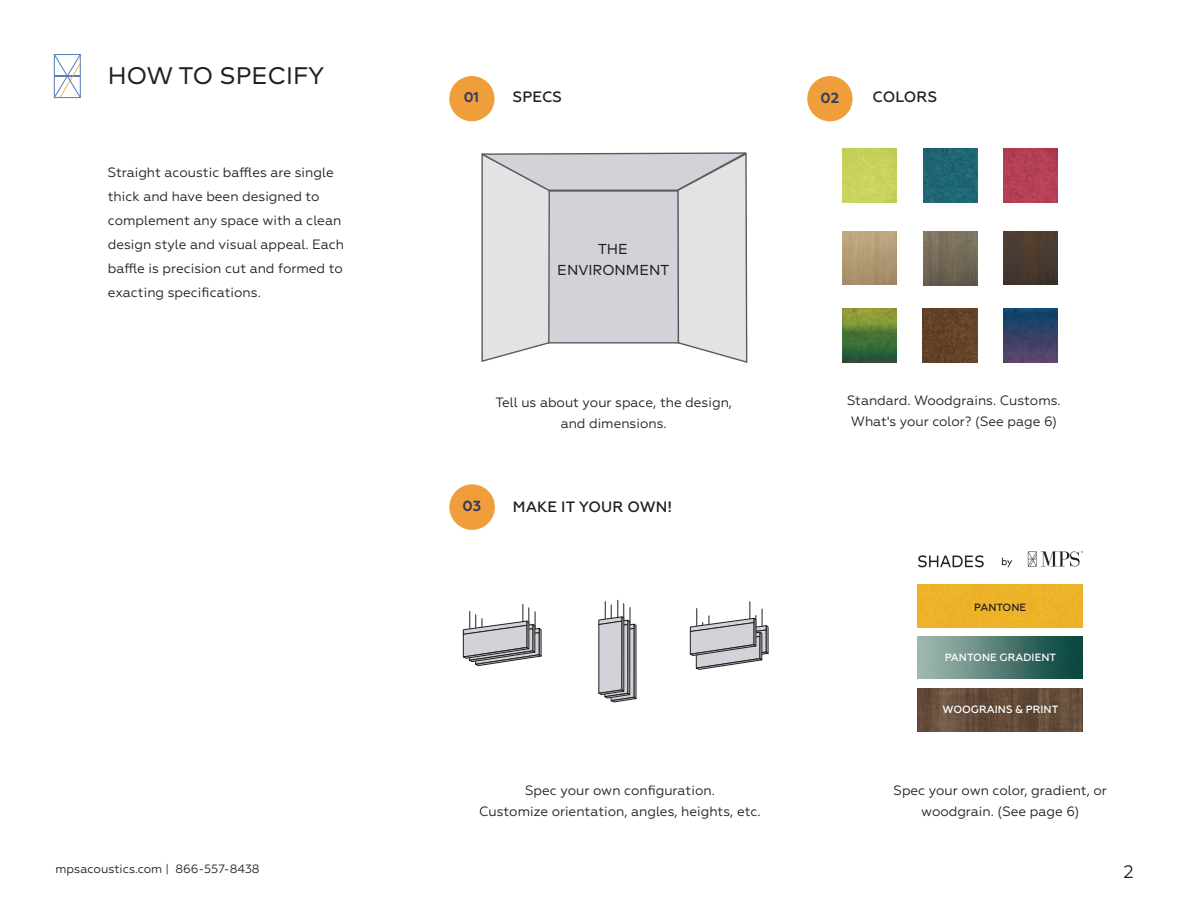
<style>
.page{position:relative;width:1188px;height:918px;background:#fff}
.page>*{position:absolute;margin:0;border:0;box-sizing:border-box;transform-origin:0 0}
.t1{font:24px "Mark";color:#231f20}
.t2{font:18px "Geometria";color:#231f20}
.t3{font:500 15px "Geometria";letter-spacing:.01em;color:#231f20}
.t4{font:700 14.7px "Geometria";color:#343f5a}
.t5{font:700 14.55px "Geometria";color:#343f5a}
.t6{font:14.4px/20.1px "Mark";color:#231f20;text-align:center}
.t7{font:700 14.1px "Geometria";color:#343f5a}
.t8{font:13.5px/24px "Geometria";color:#231f20;text-align:center}
.t9{font:12px "Geometria";color:#231f20}
.t10{font:500 10.5px "Geometria";color:#fff}
.t11{font:500 10.5px "Geometria";color:#231f20}
</style>
<div class="page">
<svg style="left:689px;top:602px;width:80px;height:68px"></svg>
<svg style="left:598px;top:600px;width:39px;height:103px"></svg>
<div style="left:449px;top:484px;width:46px;height:46px;background:#f09e3c;border-radius:50%"></div>
<div style="left:807px;top:76px;width:46px;height:45px;background:#f09e3c;border-radius:50%"></div>
<div style="left:449px;top:76px;width:46px;height:45px;background:#f09e3c;border-radius:50%"></div>
<svg style="left:54px;top:54px;width:27px;height:44px"></svg>
<img style="left:918px;top:688px;width:165px;height:44px">
<div style="left:917px;top:585px;width:166px;height:42px;background:#edb329"></div>
<img style="left:918px;top:636px;width:165px;height:43px">
<img style="left:918px;top:551px;width:165px;height:16px">
<svg style="left:481px;top:152px;width:267px;height:211px;background:#d6d8db"></svg>
<svg style="left:462px;top:604px;width:80px;height:62px"></svg>
<img style="left:923px;top:308px;width:54px;height:55px">
<img style="left:842px;top:231px;width:54px;height:54px">
<img style="left:842px;top:149px;width:54px;height:53px">
<img style="left:923px;top:231px;width:54px;height:54px">
<img style="left:923px;top:148px;width:54px;height:54px">
<img style="left:1004px;top:231px;width:54px;height:54px">
<img style="left:1004px;top:148px;width:54px;height:54px">
<img style="left:1004px;top:309px;width:54px;height:54px">
<img style="left:842px;top:309px;width:54px;height:54px">
<h1 class="t1" style="left:108px;top:61px;width:218px">HOW TO SPECIFY</h1>
<p class="t8" style="left:108px;top:160px;width:238px;text-align:left">Straight acoustic baffles are single thick and have been designed to complement any space with a clean design style and visual appeal. Each baffle is precision cut and formed to exacting specifications.</p>
<p class="t9" style="left:56px;top:862px;width:206px">mpsacoustics.com | 866-557-8438</p>
<p class="t3" style="left:513px;top:88px;width:51px">SPECS</p>
<p class="t7" style="left:464px;top:88px;width:17px">01</p>
<p class="t5" style="left:820px;top:89px;width:20px">02</p>
<p class="t3" style="left:872px;top:88px;width:66px">COLORS</p>
<p class="t6" style="left:557px;top:239px;width:114px">THE<br>ENVIRONMENT</p>
<p class="t8" style="left:495px;top:392px;width:238px;line-height:21px">Tell us about your space, the design, and dimensions.</p>
<p class="t4" style="left:463px;top:497px;width:20px">03</p>
<p class="t3" style="left:513px;top:498px;width:161px">MAKE IT YOUR OWN!</p>
<p class="t8" style="left:479px;top:780px;width:283px;line-height:21px">Spec your own configuration.<br>Customize orientation, angles, heights, etc.</p>
<p class="t8" style="left:847px;top:390px;width:215px;line-height:21px;text-align:left">Standard. Woodgrains. Customs.<br>What's your color? (See page 6)</p>
<p class="t11" style="left:974px;top:601px;width:54px">PANTONE</p>
<p class="t10" style="left:945px;top:652px;width:113px">PANTONE GRADIENT</p>
<p class="t10" style="left:943px;top:704px;width:117px">WOOGRAINS &amp; PRINT</p>
<p class="t8" style="left:894px;top:780px;width:215px;line-height:21px">Spec your own color, gradient, or woodgrain. (See page 6)</p>
<h2 class="t2" style="left:1124px;top:861px;width:12px">2</h2>
</div>
